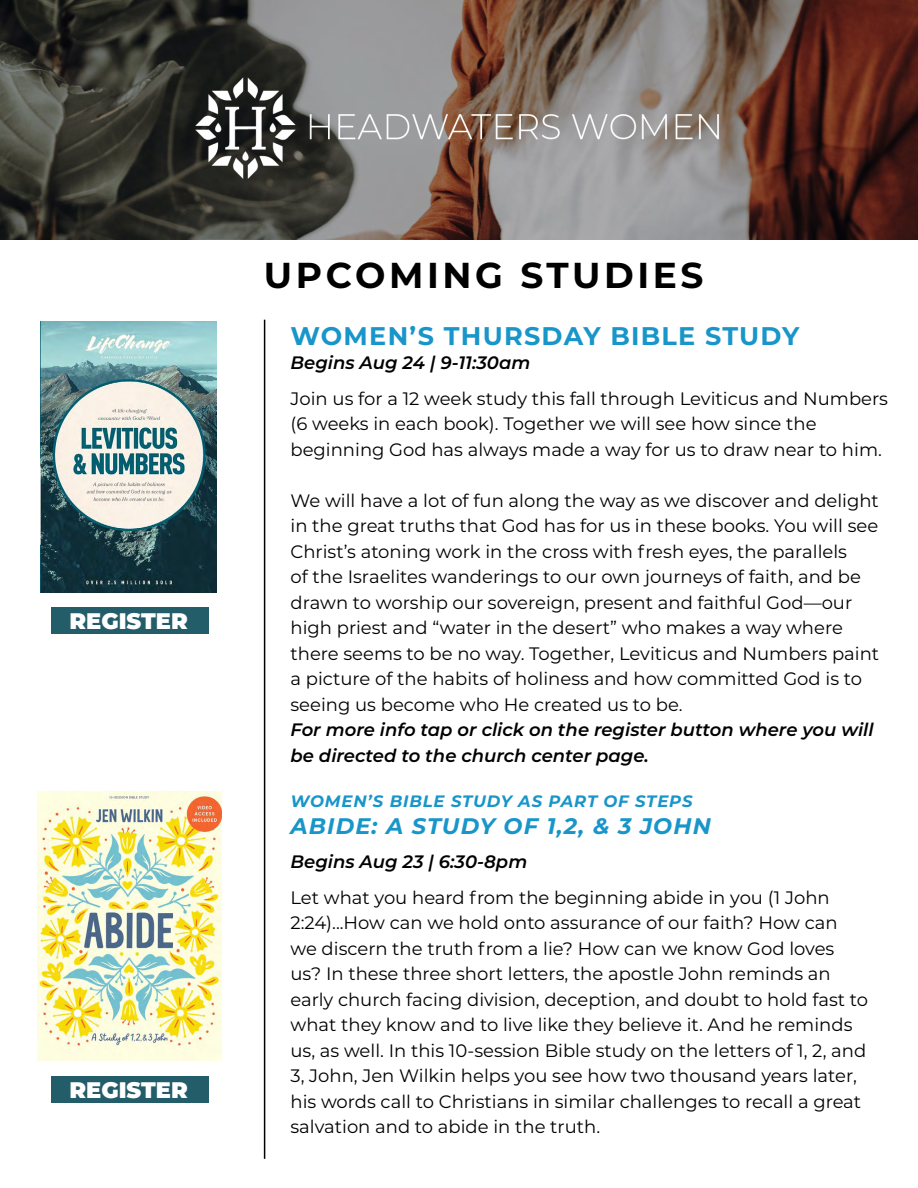
<style>
.page{position:relative;width:918px;height:1188px;background:#fff}
.page>*{position:absolute;margin:0;border:0;box-sizing:border-box;transform-origin:0 0}
.t1{font:700 36px "Montserrat";letter-spacing:.1em;color:#000}
.t2{font:700 25.5px "Montserrat";letter-spacing:.05em;color:#1895c9}
.t3{font:italic 700 22.5px "Montserrat";letter-spacing:.05em;color:#1895c9}
.t4{font:900 22.5px "Montserrat";color:#fff}
.t5{font:18px/25.5px "Montserrat";color:#000}
.t6{font:italic 600 18px/25.5px "Montserrat";color:#000}
.t7{font:italic 700 16.5px "Montserrat";letter-spacing:.05em;color:#1895c9}
</style>
<div class="page">
<svg style="left:0;top:0;width:918px;height:240px;background:#574640"></svg>
<img style="left:181px;top:65px;width:560px;height:140px">
<hr style="left:264px;top:320px;width:1px;height:839px;background:#000">
<div style="left:51px;top:608px;width:157px;height:26px;background:#225d69"></div>
<img style="left:41px;top:322px;width:175px;height:271px">
<img style="left:38px;top:791px;width:183px;height:269px">
<div style="left:51px;top:1076px;width:157px;height:27px;background:#225d69"></div>
<p class="t4" style="left:70px;top:604px;width:120px">REGISTER</p>
<p class="t4" style="left:70px;top:1073px;width:120px">REGISTER</p>
<h1 class="t1" style="left:264px;top:249px;width:441px">UPCOMING STUDIES</h1>
<h2 class="t2" style="left:291px;top:317px;width:510px">WOMEN’S THURSDAY BIBLE STUDY</h2>
<p class="t6" style="left:291px;top:349px;width:241px">Begins Aug 24 | 9-11:30am</p>
<p class="t5" style="left:291px;top:385px;width:599px">Join us for a 12 week study this fall through Leviticus and Numbers (6 weeks in each book). Together we will see how since the beginning God has always made a way for us to draw near to him.</p>
<p class="t5" style="left:291px;top:487px;width:590px">We will have a lot of fun along the way as we discover and delight in the great truths that God has for us in these books. You will see Christ’s atoning work in the cross with fresh eyes, the parallels<br>of the Israelites wanderings to our own journeys of faith, and be drawn to worship our sovereign, present and faithful God—our high priest and “water in the desert” who makes a way where there seems to be no way. Together, Leviticus and Numbers paint a picture of the habits of holiness and how committed God is to seeing us become who He created us to be.</p>
<p class="t6" style="left:291px;top:716px;width:585px">For more info tap or click on the register button where you will be directed to the church center page.</p>
<p class="t7" style="left:291px;top:789px;width:404px">WOMEN’S BIBLE STUDY AS PART OF STEPS</p>
<p class="t3" style="left:291px;top:810px;width:422px">ABIDE: A STUDY OF 1,2, &amp; 3 JOHN</p>
<p class="t6" style="left:291px;top:848px;width:238px">Begins Aug 23 | 6:30-8pm</p>
<p class="t5" style="left:291px;top:884px;width:579px">Let what you heard from the beginning abide in you (1 John 2:24)...How can we hold onto assurance of our faith? How can we discern the truth from a lie? How can we know God loves us? In these three short letters, the apostle John reminds an early church facing division, deception, and doubt to hold fast to what they know and to live like they believe it. And he reminds us, as well. In this 10-session Bible study on the letters of 1, 2, and 3, John, Jen Wilkin helps you see how two thousand years later, his words call to Christians in similar challenges to recall a great salvation and to abide in the truth.</p>
</div>
